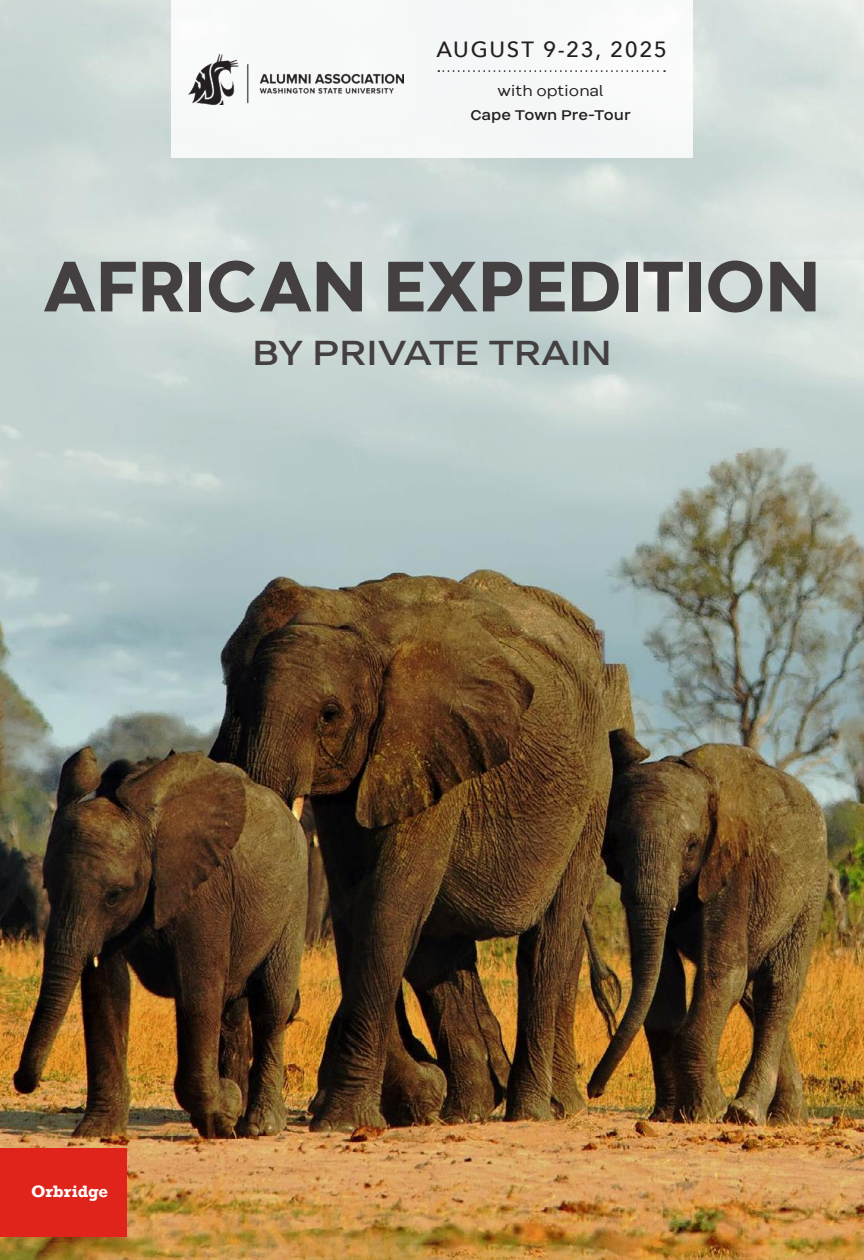
<style>
.page{position:relative;width:864px;height:1260px;background:#fff}
.page>*{position:absolute;margin:0;border:0;box-sizing:border-box;transform-origin:0 0}
.t1{font:800 74.8px "Codec Warm Trial";letter-spacing:-.01em;color:#444041}
.t2{font:44.8px "Helmet";color:#444041}
.t3{font:500 22px "Avenir Next";letter-spacing:.07em;color:#241f1f}
.t4{font:18px "Helmet";color:#241f1f}
.t5{font:700 17px "Rockwell";color:#fff}
.t6{font:16px "Codec Warm Trial";color:#241f1f}
</style>
<div class="page">
<img style="left:0;top:0;width:864px;height:1260px">
<svg style="left:669px;top:27px;width:167px;height:488px;background:#cdd7d3"></svg>
<svg style="left:748px;top:1151px;width:89px;height:109px;background:#cf974f"></svg>
<svg style="left:742px;top:45px;width:2px;height:227px"></svg>
<img style="left:726px;top:299px;width:47px;height:202px">
<div style="left:0;top:1148px;width:127px;height:89px;background:#e0231b"></div>
<div style="left:171px;top:0;width:522px;height:158px;background:#f6f9f8"></div>
<svg style="left:438px;top:70px;width:227px;height:2px"></svg>
<img style="left:189px;top:54px;width:214px;height:50px">
<p class="t3" style="left:436px;top:31px;width:232px">AUGUST 9-23, 2025</p>
<p class="t6" style="left:498px;top:81px;width:107px">with optional</p>
<p class="t4" style="left:470px;top:106px;width:162px">Cape Town Pre-Tour</p>
<p class="t1" style="left:43px;top:238px;width:779px">AFRICAN EXPEDITION</p>
<p class="t2" style="left:253px;top:331px;width:360px">BY PRIVATE TRAIN</p>
<p class="t5" style="left:31px;top:1181px;width:79px">Orbridge</p>
</div>
